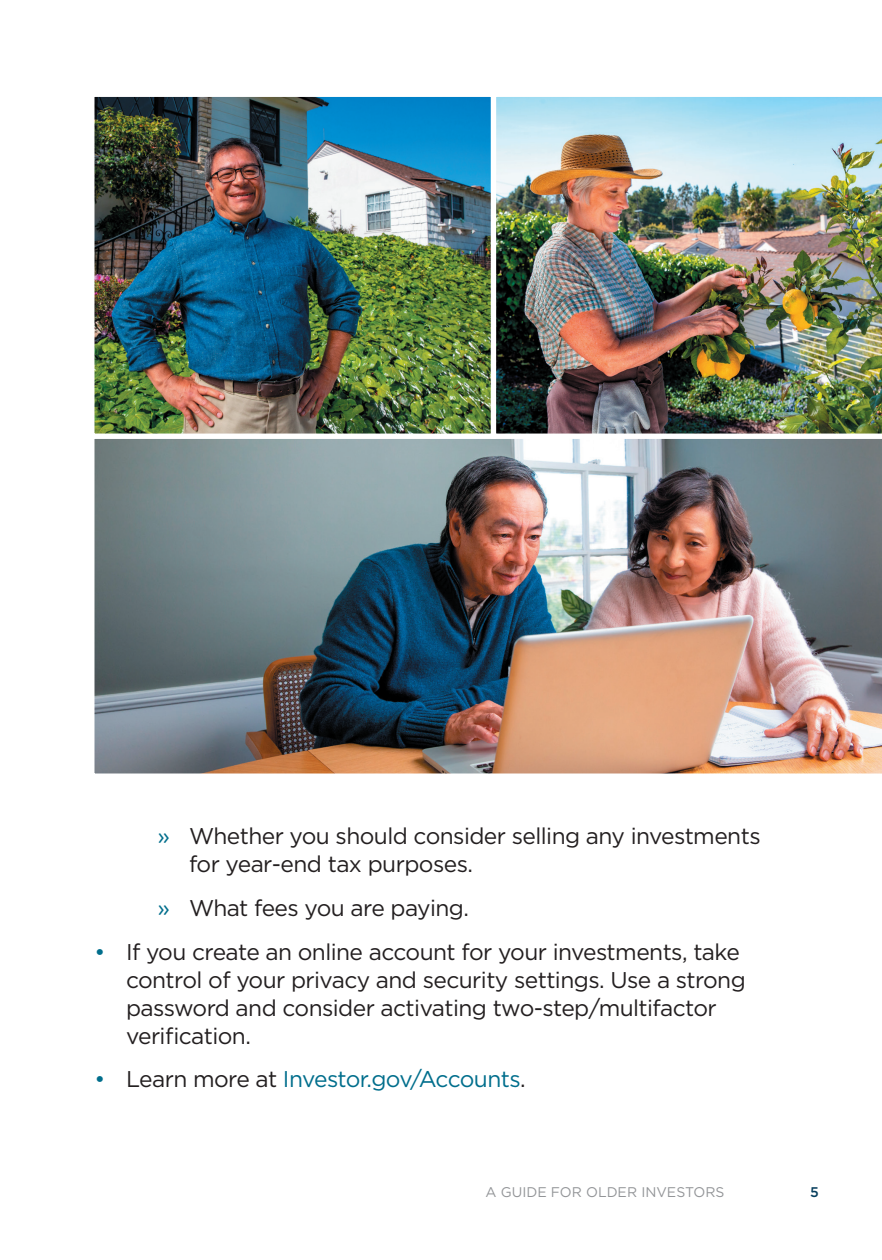
<style>
.page{position:relative;width:882px;height:1260px;background:#fff}
.page>*{position:absolute;margin:0;border:0;box-sizing:border-box;transform-origin:0 0}
.t1{font:22.75px/28px "Gotham";letter-spacing:-.025em;color:#231f20}
.t2{font:22.75px "Gotham";letter-spacing:-.025em;color:#006e8c}
.t3{font:14px "Gotham";color:#939598}
.t4{font:500 14px "Gotham";color:#073e5d}
.s1{color:#006e8c}
.s2{color:#231f20}
</style>
<div class="page">
<img style="left:94px;top:441px;width:788px;height:333px">
<img style="left:94px;top:96px;width:394px;height:345px">
<img style="left:488px;top:96px;width:394px;height:345px">
<p class="t1" style="left:189px;top:822px;width:573px;text-indent:-32px"><span class="s1">»</span> Whether you should consider selling any investments for year-end tax purposes.</p>
<p class="t1" style="left:158px;top:893px;width:313px"><span class="s1">»</span> What fees you are paying.</p>
<p class="t1" style="left:126px;top:937px;width:621px;text-indent:-32px"><span class="s1">•</span> If you create an online account for your investments, take control of your privacy and security settings. Use a strong password and consider activating two-step/multifactor verification.</p>
<p class="t2" style="left:94px;top:1065px;width:433px">• <span class="s2">Learn more at</span> Investor.gov/Accounts<span class="s2">.</span></p>
<p class="t3" style="left:485px;top:1183px;width:241px">A GUIDE FOR OLDER INVESTORS</p>
<p class="t4" style="left:810px;top:1183px;width:10px">5</p>
</div>
